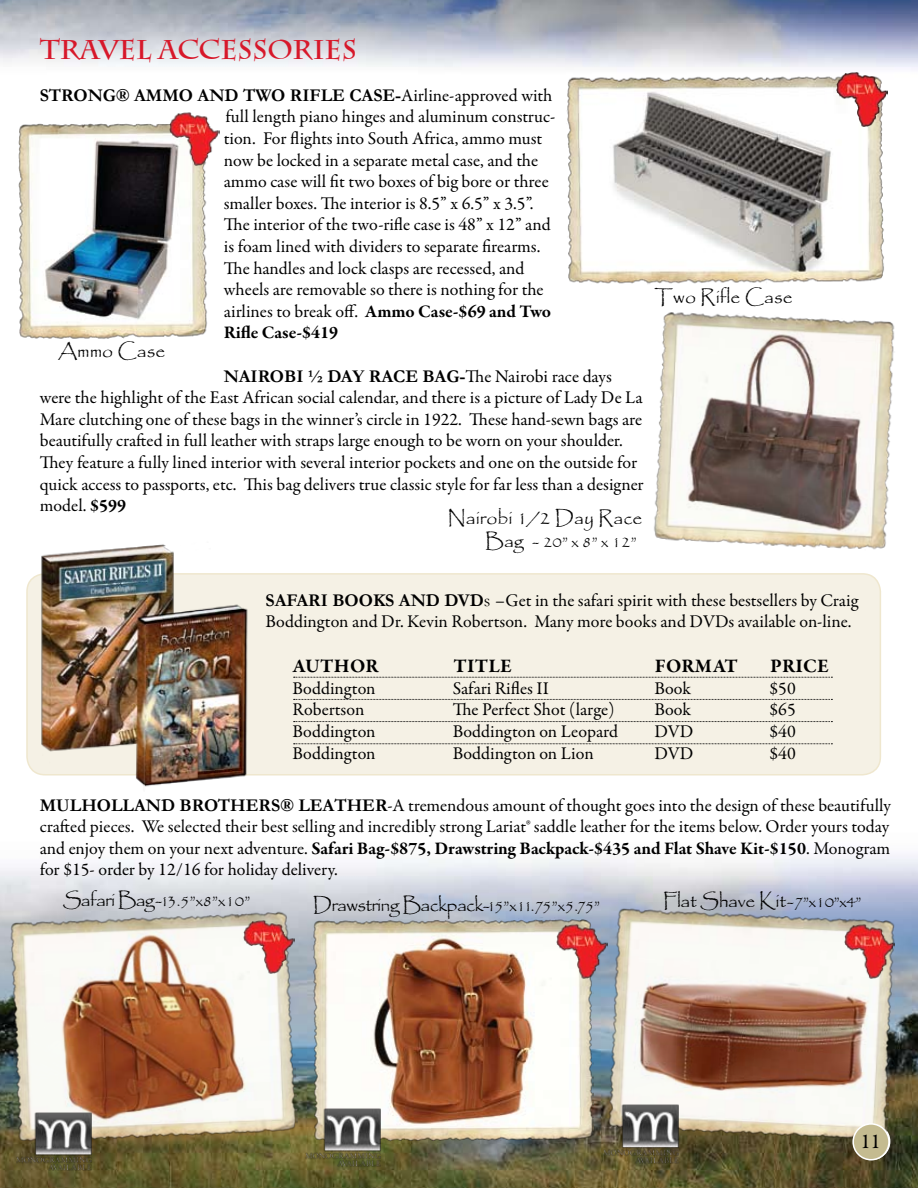
<style>
.page{position:relative;width:918px;height:1188px;background:#fff}
.page>*{position:absolute;margin:0;border:0;box-sizing:border-box;transform-origin:0 0}
.t1{font:700 27px "Charlesworth";color:#d7182a}
.t2{font:21px "Garamond Premr Pro";color:#000}
.t3{font:19.5px "Papyrus";color:#000}
.t4{font:19.5px "Papyrus";letter-spacing:-.04em;color:#000}
.t5{font:700 19.5px "Garamond Premr Pro";letter-spacing:.015em;color:#000}
.t6{font:19.5px "Papyrus";letter-spacing:-.02em;color:#000}
.t7{font:18px/21.6px "Garamond Premr Pro";letter-spacing:.005em;color:#000}
.t8{font:700 18px "Garamond";color:#000}
.t9{font:16.5px "Papyrus";color:#000}
.s1{font-family:"Garamond Premr Pro";font-weight:400}
.s2{font-weight:700}
.s3{font-size:19.5px}
.s4{font-family:"Garamond";font-weight:700}
.s5{font-family:"Garamond"}
.s6{font-size:16.5px}
</style>
<div class="page">
<img style="left:0;top:855px;width:918px;height:333px">
<img style="left:0;top:0;width:918px;height:69px">
<div style="left:854px;top:1124px;width:36px;height:35px;background:#fefefd;border-radius:50%"></div>
<div style="left:853px;top:1123px;width:37px;height:37px;border:2px solid #fff;border-radius:50%"></div>
<div style="left:27px;top:574px;width:853px;height:201px;background:#f5f1e5;border-radius:18px"></div>
<div style="left:26px;top:573px;width:855px;height:203px;border:2px solid #efe7ce;border-radius:18px"></div>
<img style="left:567px;top:76px;width:321px;height:208px">
<img style="left:18px;top:123px;width:189px;height:216px">
<img style="left:310px;top:918px;width:284px;height:223px">
<img style="left:604px;top:905px;width:294px;height:238px">
<img style="left:7px;top:910px;width:291px;height:233px">
<img style="left:654px;top:312px;width:241px;height:238px">
<svg style="left:294px;top:677px;width:538px;height:1px"></svg>
<svg style="left:294px;top:721px;width:538px;height:1px"></svg>
<svg style="left:294px;top:699px;width:538px;height:1px"></svg>
<svg style="left:294px;top:743px;width:538px;height:1px"></svg>
<img style="left:601px;top:1104px;width:79px;height:60px">
<img style="left:304px;top:1107px;width:79px;height:61px">
<img style="left:14px;top:1112px;width:79px;height:60px">
<img style="left:27px;top:544px;width:229px;height:243px">
<div style="left:853px;top:1124px;width:36px;height:36px;background:#c4bb90;border-radius:50%"></div>
<div style="left:852px;top:1123px;width:38px;height:37px;border:2px solid #fff;border-radius:50%"></div>
<img style="left:169px;top:112px;width:51px;height:56px">
<img style="left:836px;top:72px;width:51px;height:56px">
<img style="left:243px;top:919px;width:51px;height:57px">
<img style="left:556px;top:923px;width:51px;height:57px">
<img style="left:844px;top:923px;width:51px;height:57px">
<h1 class="t1" style="left:40px;top:34px;width:318px">TRAVEL ACCESSORIES</h1>
<p class="t8" style="left:40px;top:83px;width:514px">STRONG® AMMO AND TWO RIFLE CASE-<span class="s1">Airline-approved with</span></p>
<p class="t7" style="left:224px;top:106px;width:333px">full length piano hinges and aluminum construc&shy;tion. For flights into South Africa, ammo must now be locked in a separate metal case, and the ammo case will fit two boxes of big bore or three smaller boxes. The interior is 8.5” x 6.5” x 3.5”.<br>The interior of the two-rifle case is 48” x 12” and is foam lined with dividers to separate firearms.<br>The handles and lock clasps are recessed, and wheels are removable so there is nothing for the airlines to break off. <span class="s2">Ammo Case-$69 and Two Rifle Case-$419</span></p>
<p class="t8" style="left:224px;top:364px;width:389px">NAIROBI ½ DAY RACE BAG-<span class="s1">The Nairobi race days</span></p>
<p class="t7" style="left:40px;top:387px;width:605px">were the highlight of the East African social calendar, and there is a picture of Lady De La Mare clutching one of these bags in the winner’s circle in 1922. These hand-sewn bags are beautifully crafted in full leather with straps large enough to be worn on your shoulder.<br>They feature a fully lined interior with several interior pockets and one on the outside for quick access to passports, etc. This bag delivers true classic style for far less than a designer model. <span class="s2">$599</span></p>
<p class="t3" style="left:58px;top:338px;width:109px">Ammo Case</p>
<p class="t3" style="left:447px;top:506px;width:197px">Nairobi 1/2 Day Race</p>
<p class="t9" style="left:485px;top:532px;width:153px"><span class="s3">Bag -</span> 20” x 8” x 12”</p>
<p class="t3" style="left:655px;top:285px;width:140px">Two Rifle Case</p>
<p class="t7" style="left:266px;top:590px;width:595px;text-indent:179px"><span class="s4">DVD</span><span class="s5">s</span> –Get in the safari spirit with these bestsellers by Craig<br>Boddington and Dr. Kevin Robertson. Many more books and DVDs available on-line.</p>
<p class="t5" style="left:293px;top:654px;width:81px">Auth or</p>
<p class="t5" style="left:454px;top:654px;width:60px">Title</p>
<p class="t5" style="left:655px;top:654px;width:43px">Forma</p>
<p class="t5" style="left:724px;top:654px;width:15px">t</p>
<p class="t5" style="left:770px;top:654px;width:60px">Price</p>
<p class="t7" style="left:293px;top:678px;width:85px">Boddington</p>
<p class="t7" style="left:453px;top:678px;width:98px">Safari Rifles II</p>
<p class="t7" style="left:654px;top:678px;width:39px">Book</p>
<p class="t7" style="left:770px;top:678px;width:28px">$50</p>
<p class="t7" style="left:293px;top:699px;width:73px">Robertson</p>
<p class="t7" style="left:453px;top:699px;width:163px">The Perfect Shot (large)</p>
<p class="t7" style="left:654px;top:699px;width:39px">Book</p>
<p class="t7" style="left:770px;top:699px;width:28px">$65</p>
<p class="t7" style="left:293px;top:721px;width:85px">Boddington</p>
<p class="t7" style="left:453px;top:721px;width:167px">Boddington on Leopard</p>
<p class="t7" style="left:654px;top:721px;width:41px">DVD</p>
<p class="t7" style="left:770px;top:721px;width:28px">$40</p>
<p class="t7" style="left:293px;top:743px;width:85px">Boddington</p>
<p class="t7" style="left:453px;top:743px;width:143px">Boddington on Lion</p>
<p class="t7" style="left:654px;top:743px;width:41px">DVD</p>
<p class="t7" style="left:770px;top:743px;width:28px">$40</p>
<p class="t8" style="left:266px;top:588px;width:21px">SAFARI</p>
<p class="t8" style="left:332px;top:588px;width:26px">BOOKS</p>
<p class="t8" style="left:399px;top:588px;width:15px">AND</p>
<p class="t7" style="left:40px;top:795px;width:853px;text-align:justify"><span class="s4">MULHOLLAND BROTHERS® LEATHER</span>-A tremendous amount of thought goes into the design of these beautifully crafted pieces. We selected their best selling and incredibly strong Lariat® saddle leather for the items below. Order yours today and enjoy them on your next adventure. <span class="s2">Safari Bag-$875, Drawstring Backpack-$435 and Flat Shave Kit-$150</span>. Monogram for $15- order by 12/16 for holiday delivery.</p>
<p class="t9" style="left:63px;top:891px;width:189px"><span class="s3">Safari Bag-</span>13.5”x8”x10”</p>
<p class="t4" style="left:313px;top:893px;width:289px">Drawstring Backpack-<span class="s6">15”x11.75”x5.75”</span></p>
<p class="t6" style="left:663px;top:889px;width:200px">Flat Shave Kit - <span class="s6">7”x10”x4”</span></p>
<p class="t2" style="left:860px;top:1129px;width:22px">11</p>
</div>
